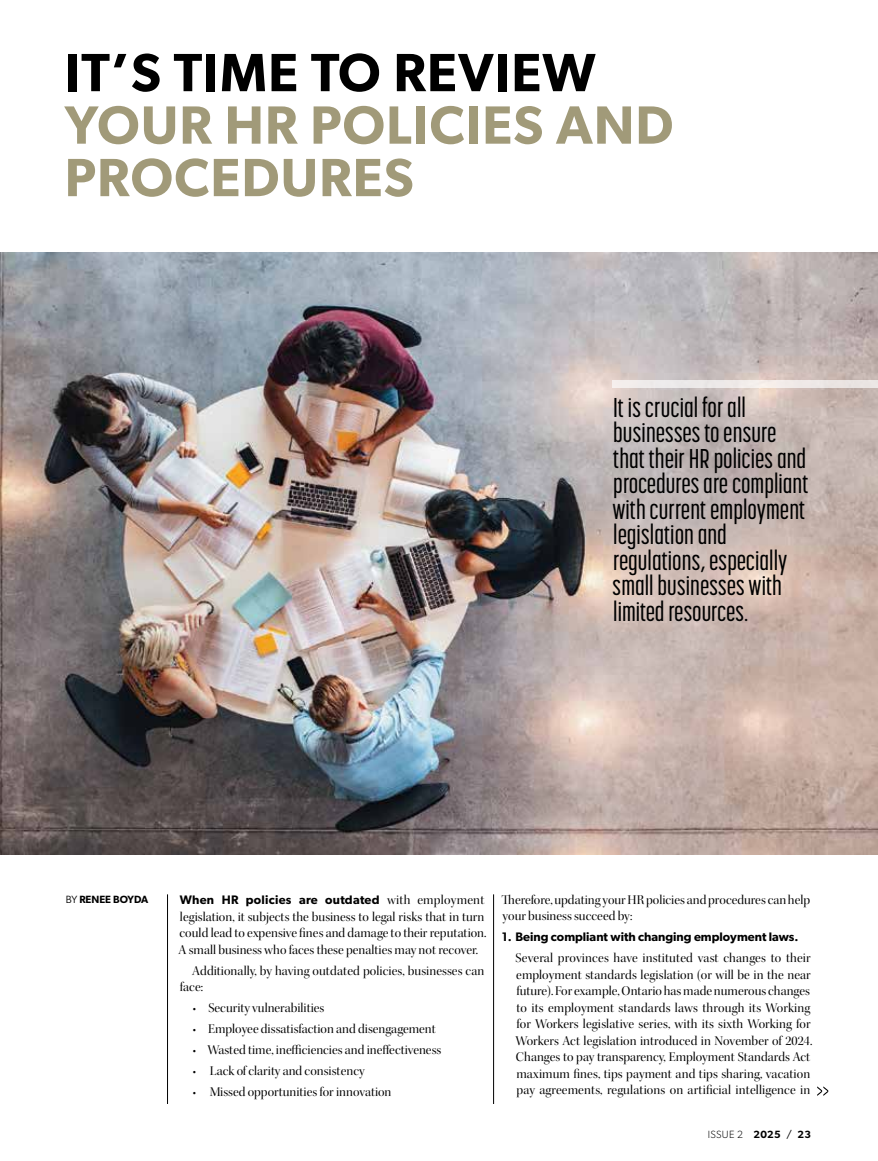
<style>
.page{position:relative;width:878px;height:1161px;background:#fff}
.page>*{position:absolute;margin:0;border:0;box-sizing:border-box;transform-origin:0 0}
.t1{font:600 54px/52.5px "Gibson";letter-spacing:.02em;color:#a19a79}
.t2{font:600 54px "Gibson";letter-spacing:.02em;color:#000}
.t3{font:500 27px/25.5px "Korolev Compressed";color:#000}
.t4{font:13.5px/16.5px "Kepler Std Disp";letter-spacing:.005em;color:#000}
.t5{font:600 12.3px "Gibson";color:#000}
.t6{font:600 12.3px "Gibson";letter-spacing:.02em;color:#000}
.t7{font:300 10.5px "Gibson";letter-spacing:.025em;color:#000}
.t8{font:600 10.5px "Gibson";color:#000}
.s1{font-weight:400}
.s2{font-family:"Kepler Std Disp";font-weight:400;font-size:13.5px}
.s3{font-weight:600}
</style>
<div class="page">
<img style="left:0;top:252px;width:878px;height:603px">
<div style="left:612px;top:380px;width:266px;height:8px;background:#ede9e8"></div>
<svg style="left:817px;top:1086px;width:11px;height:10px"></svg>
<hr style="left:167px;top:894px;width:1px;height:210px;background:#000">
<hr style="left:493px;top:894px;width:1px;height:210px;background:#000">
<h1 class="t2" style="left:65px;top:40px;width:532px">IT’S TIME TO REVIEW</h1>
<h1 class="t1" style="left:65px;top:98px;width:610px">YOUR HR POLICIES AND<br>PROCEDURES</h1>
<h2 class="t3" style="left:612px;top:395px;width:198px">It is crucial for all businesses to ensure that their HR policies and procedures are compliant with current employment legislation and regulations, especially small businesses with limited resources.</h2>
<p class="t8" style="left:66px;top:893px;width:84px"><span class="s1">BY</span> RENEE BOYDA</p>
<p class="t6" style="left:180px;top:893px;width:306px">When HR policies are outdated <span class="s2">with employment</span></p>
<p class="t4" style="left:179px;top:909px;width:309px">legislation, it subjects the business to legal risks that in turn could lead to expensive fines and damage to their reputation.<br>A small business who faces these penalties may not recover.</p>
<p class="t4" style="left:180px;top:963px;width:306px;text-indent:12px">Additionally, by having outdated policies, businesses can face:</p>
<p class="t4" style="left:193px;top:1000px;width:133px">• Security vulnerabilities</p>
<p class="t4" style="left:193px;top:1021px;width:244px">• Employee dissatisfaction and disengagement</p>
<p class="t4" style="left:193px;top:1042px;width:250px">• Wasted time, inefficiencies and ineffectiveness</p>
<p class="t4" style="left:193px;top:1063px;width:173px">• Lack of clarity and consistency</p>
<p class="t4" style="left:193px;top:1084px;width:200px">• Missed opportunities for innovation</p>
<p class="t4" style="left:501px;top:892px;width:310px">Therefore, updating your HR policies and procedures can help your business succeed by:</p>
<p class="t5" style="left:502px;top:930px;width:298px">1. Being compliant with changing employment laws.</p>
<p class="t4" style="left:515px;top:950px;width:298px">Several provinces have instituted vast changes to their employment standards legislation (or will be in the near future). For example, Ontario has made numerous changes to its employment standards laws through its Working for Workers legislative series, with its sixth Working for Workers Act legislation introduced in November of 2024.<br>Changes to pay transparency, Employment Standards Act maximum fines, tips payment and tips sharing, vacation pay agreements, regulations on artificial intelligence in</p>
<p class="t7" style="left:708px;top:1128px;width:104px">ISSUE 2 <span class="s3">2025</span> <span class="s1">/</span> <span class="s3">23</span></p>
</div>
